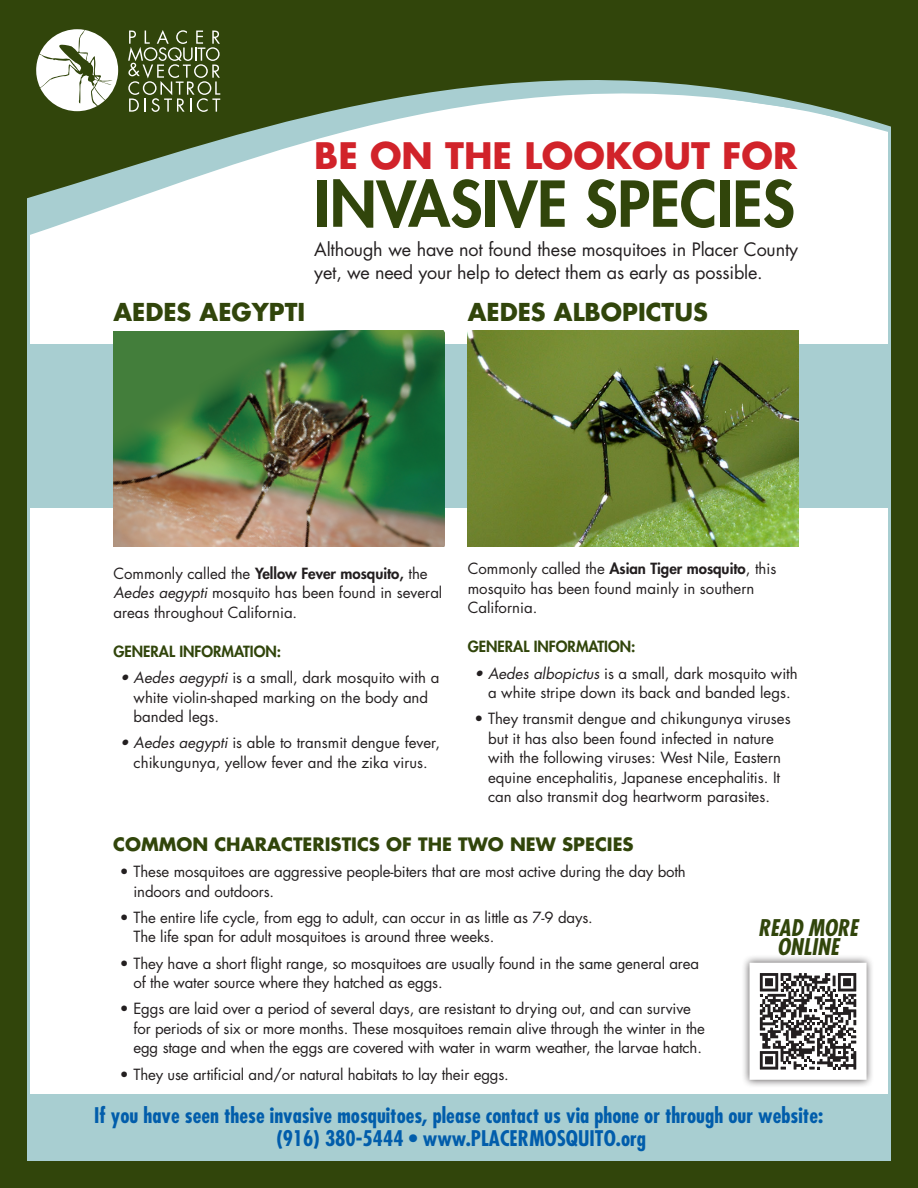
<style>
.page{position:relative;width:918px;height:1188px;background:#31450b}
.page>*{position:absolute;margin:0;border:0;box-sizing:border-box;transform-origin:0 0}
.t1{font:800 61.5px "Futura";color:#31450b}
.t2{font:700 35.55px "Futura";color:#d1232a}
.t3{font:700 24px "Futura";color:#31450b}
.t4{font:italic 700 condensed 22.35px/19.4px "Futura";color:#31450b;text-align:center}
.t5{font:700 condensed 21px/22.5px "Futura";color:#015dab;text-align:center}
.t6{font:18px/22.5px "Futura";letter-spacing:-.01em;color:#231f20}
.t7{font:700 18px "Futura";color:#31450b}
.t8{font:15px/19.5px "Futura";letter-spacing:-.01em;color:#231f20}
.t9{font:800 15px "Futura";color:#31450b}
.s1{font-weight:800}
.s2{font-style:italic}
</style>
<div class="page">
<div style="left:27px;top:236px;width:864px;height:925px;background:#fff"></div>
<svg style="left:27px;top:29px;width:864px;height:207px;fill:#fff"></svg>
<div style="left:27px;top:345px;width:862px;height:163px;background:#a8ced1"></div>
<div style="left:28px;top:1094px;width:861px;height:67px;background:#a8ced1"></div>
<div style="left:741px;top:954px;width:134px;height:134px;background:#231f20;opacity:.75"></div>
<svg style="left:750px;top:963px;width:117px;height:117px;background:#acabab"></svg>
<img style="left:113px;top:331px;width:331px;height:216px">
<img style="left:468px;top:331px;width:331px;height:216px">
<h3 class="t3" style="left:113px;top:296px;width:193px">AEDES AEGYPTI</h3>
<h2 class="t2" style="left:314px;top:132px;width:485px">BE ON THE LOOKOUT FOR</h2>
<h1 class="t1" style="left:314px;top:165px;width:482px">INVASIVE SPECIES</h1>
<p class="t6" style="left:314px;top:238px;width:485px">Although we have not found these mosquitoes in Placer County yet, we need your help to detect them as early as possible.</p>
<h3 class="t3" style="left:468px;top:296px;width:242px">AEDES ALBOPICTUS</h3>
<p class="t8" style="left:468px;top:559px;width:310px">Commonly called the <span class="s1">Asian Tiger mosquito</span>, this mosquito has been found mainly in southern<br>California.</p>
<p class="t9" style="left:468px;top:637px;width:169px">GENERAL INFORMATION:</p>
<p class="t8" style="left:475px;top:663px;width:325px;text-align:center"><span class="s2">• Aedes albopictus</span> is a small, dark mosquito with a white stripe down its back and banded legs.</p>
<p class="t8" style="left:475px;top:709px;width:318px;text-align:center">• They transmit dengue and chikungunya viruses but it has also been found infected in nature with the following viruses: West Nile, Eastern equine encephalitis, Japanese encephalitis. It can also transmit dog heartworm parasites.</p>
<p class="t7" style="left:113px;top:832px;width:522px">COMMON CHARACTERISTICS OF THE TWO NEW SPECIES</p>
<p class="t8" style="left:133px;top:862px;width:554px;text-indent:-14px">• These mosquitoes are aggressive people-biters that are most active during the day both indoors and outdoors.</p>
<p class="t8" style="left:133px;top:907px;width:461px;text-indent:-14px">• The entire life cycle, from egg to adult, can occur in as little as 7-9 days.<br>The life span for adult mosquitoes is around three weeks.</p>
<p class="t8" style="left:133px;top:953px;width:567px;text-indent:-14px">• They have a short flight range, so mosquitoes are usually found in the same general area of the water source where they hatched as eggs.</p>
<p class="t8" style="left:133px;top:999px;width:573px;text-indent:-14px">• Eggs are laid over a period of several days, are resistant to drying out, and can survive for periods of six or more months. These mosquitoes remain alive through the winter in the egg stage and when the eggs are covered with water in warm weather, the larvae hatch.</p>
<p class="t8" style="left:120px;top:1064px;width:390px">• They use artificial and/or natural habitats to lay their eggs.</p>
<p class="t8" style="left:113px;top:563px;width:330px">Commonly called the <span class="s1">Yellow Fever mosquito,</span> the<br><span class="s2">Aedes aegypti</span> mosquito has been found in several areas throughout California.</p>
<p class="t9" style="left:113px;top:642px;width:169px">GENERAL INFORMATION:</p>
<p class="t8" style="left:134px;top:668px;width:307px;text-indent:-14px"><span class="s2">• Aedes aegypti</span> is a small, dark mosquito with a white violin-shaped marking on the body and banded legs.</p>
<p class="t8" style="left:120px;top:733px;width:321px;text-align:center"><span class="s2">• Aedes aegypti</span> is able to transmit dengue fever, chikungunya, yellow fever and the zika virus.</p>
<h3 class="t4" style="left:758px;top:918px;width:101px">READ MORE<br>ONLINE</h3>
<h3 class="t5" style="left:94px;top:1104px;width:731px">If you have seen these invasive mosquitoes, please contact us via phone or through our website: (916) 380-5444 • www.PLACERMOSQUITO.org</h3>
</div>
